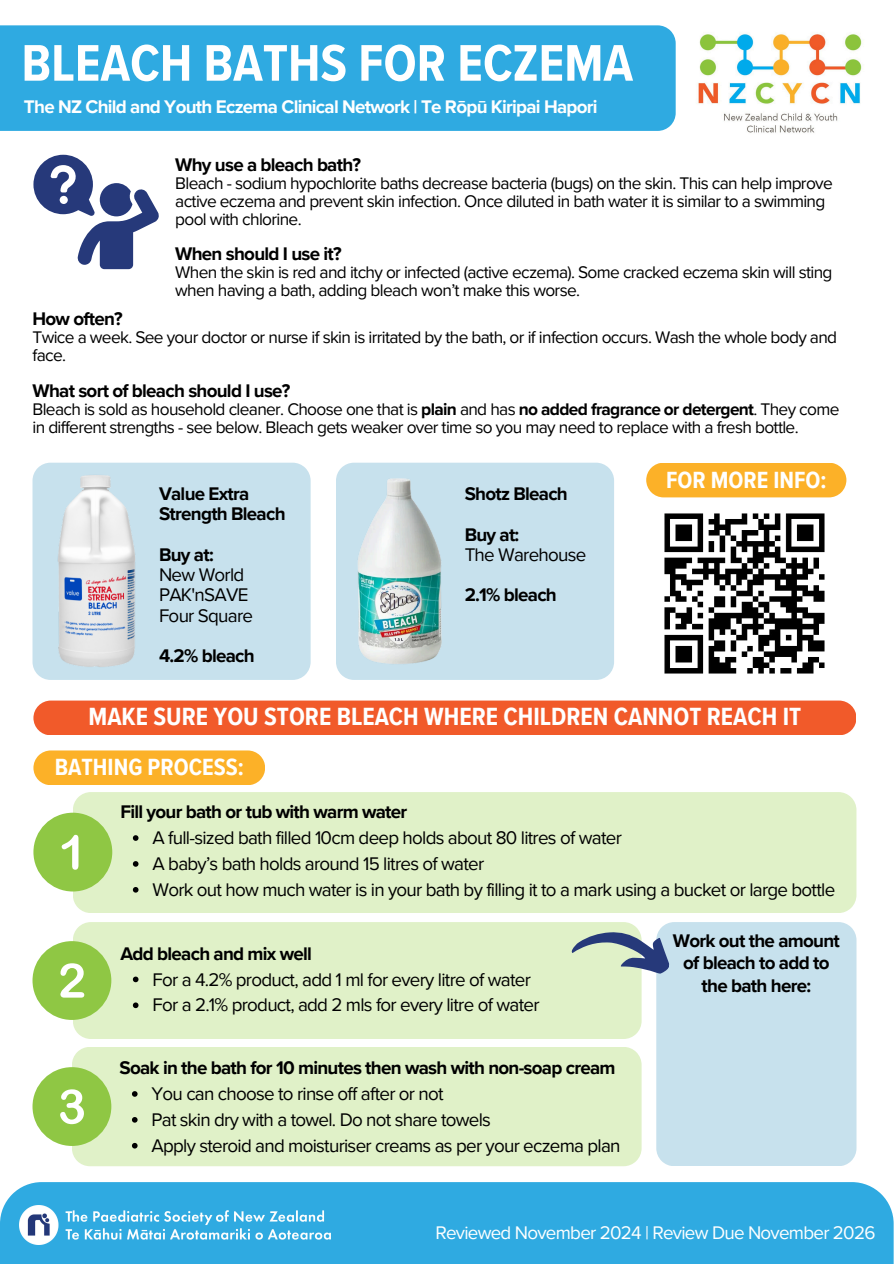
<style>
.page{position:relative;width:894px;height:1264px;background:#fff}
.page>*{position:absolute;margin:0;border:0;box-sizing:border-box;transform-origin:0 0}
.t1{font:700 53.4px "Proxima Nova Cond";color:#fff}
.t2{font:700 25.65px "Proxima Nova Cond";color:#fff}
.t3{font:700 24.15px "Proxima Nova Cond";color:#fff}
.t4{font:18.75px "Proxima Nova";letter-spacing:-.04em;color:#000}
.t5{font:700 18.75px/22.5px "Proxima Nova";letter-spacing:-.04em;color:#000}
.t6{font:700 18.75px "Proxima Nova";letter-spacing:-.04em;color:#fff}
.t7{font:18.75px "Proxima Nova";letter-spacing:-.04em;color:#fff}
.t8{font:17.25px/18px "Proxima Nova";letter-spacing:-.04em;color:#000}
.s1{font-weight:700}
</style>
<div class="page">
<img style="left:675px;top:34px;width:187px;height:99px">
<div style="left:0;top:25px;width:675px;height:106px;background:#2faae1"></div>
<div style="left:0;top:1182px;width:893px;height:81px;background:#2faae1"></div>
<div style="left:33px;top:700px;width:823px;height:35px;background:#f15a2a;border-radius:17px"></div>
<img style="left:20px;top:1205px;width:310px;height:39px">
<svg style="left:33px;top:155px;width:126px;height:114px"></svg>
<div style="left:33px;top:462px;width:250px;height:218px;background:#c7e1ed"></div>
<img style="left:32px;top:475px;width:160px;height:192px">
<div style="left:515px;top:462px;width:99px;height:218px;background:#c7e1ed"></div>
<div style="left:73px;top:792px;width:783px;height:121px;background:#e0f1c8"></div>
<div style="left:33px;top:812px;width:79px;height:79px;background:#8fc744;border-radius:50%"></div>
<svg style="left:62px;top:834px;width:16px;height:35px"></svg>
<div style="left:33px;top:750px;width:232px;height:35px;background:#fcb128"></div>
<div style="left:73px;top:922px;width:568px;height:116px;background:#e0f1c8"></div>
<div style="left:32px;top:941px;width:79px;height:78px;background:#8fc744;border-radius:50%"></div>
<svg style="left:60px;top:963px;width:24px;height:34px"></svg>
<div style="left:72px;top:1047px;width:569px;height:119px;background:#e0f1c8"></div>
<div style="left:32px;top:1067px;width:79px;height:78px;background:#8fc744;border-radius:50%"></div>
<svg style="left:60px;top:1089px;width:24px;height:35px"></svg>
<div style="left:656px;top:922px;width:200px;height:243px;background:#c7e1ed"></div>
<img style="left:660px;top:497px;width:172px;height:177px">
<div style="left:646px;top:463px;width:200px;height:34px;background:#fcb128"></div>
<svg style="left:570px;top:922px;width:103px;height:53px;background:#acbcba"></svg>
<img style="left:283px;top:462px;width:232px;height:218px">
<svg style="left:133px;top:976px;width:5px;height:6px"></svg>
<svg style="left:133px;top:1002px;width:5px;height:6px"></svg>
<svg style="left:133px;top:835px;width:5px;height:5px"></svg>
<svg style="left:133px;top:861px;width:5px;height:5px"></svg>
<svg style="left:133px;top:887px;width:5px;height:5px"></svg>
<svg style="left:132px;top:1091px;width:5px;height:5px"></svg>
<svg style="left:132px;top:1116px;width:5px;height:6px"></svg>
<svg style="left:132px;top:1142px;width:5px;height:6px"></svg>
<p class="t1" style="left:21px;top:32px;width:613px">BLEACH BATHS FOR ECZEMA</p>
<p class="t6" style="left:24px;top:96px;width:575px">The NZ Child and Youth Eczema Clinical Network | Te Rōpū Kiripai Hapori</p>
<p class="t5" style="left:175px;top:154px;width:187px">Why use a bleach bath?</p>
<h3 class="t8" style="left:175px;top:175px;width:658px">Bleach - sodium hypochlorite baths decrease bacteria (bugs) on the skin. This can help improve active eczema and prevent skin infection. Once diluted in bath water it is similar to a swimming pool with chlorine.</h3>
<h3 class="t5" style="left:175px;top:243px;width:168px">When should I use it?</h3>
<p class="t8" style="left:175px;top:263px;width:658px">When the skin is red and itchy or infected (active eczema). Some cracked eczema skin will sting when having a bath, adding bleach won’t make this worse.</p>
<h3 class="t5" style="left:32px;top:307px;width:92px">How often?</h3>
<p class="t8" style="left:32px;top:328px;width:806px">Twice a week. See your doctor or nurse if skin is irritated by the bath, or if infection occurs. Wash the whole body and face.</p>
<p class="t5" style="left:32px;top:380px;width:259px">What sort of bleach should I use?</p>
<p class="t8" style="left:32px;top:400px;width:808px">Bleach is sold as household cleaner. Choose one that is <span class="s1">plain</span> and has <span class="s1">no added fragrance or detergent</span>. They come in different strengths - see below. Bleach gets weaker over time so you may need to replace with a fresh bottle.</p>
<p class="t5" style="left:159px;top:484px;width:128px;line-height:20.2px">Value Extra<br>Strength Bleach</p>
<p class="t5" style="left:159px;top:544px;width:56px">Buy at:</p>
<h3 class="t4" style="left:159px;top:564px;width:87px">New World</h3>
<h3 class="t4" style="left:159px;top:584px;width:91px">PAK'nSAVE</h3>
<p class="t4" style="left:159px;top:604px;width:95px">Four Square</p>
<p class="t5" style="left:159px;top:645px;width:97px">4.2% bleach</p>
<h3 class="t5" style="left:464px;top:483px;width:105px">Shotz Bleach</h3>
<p class="t5" style="left:464px;top:523px;width:56px">Buy at:</p>
<p class="t4" style="left:464px;top:543px;width:123px">The Warehouse</p>
<p class="t5" style="left:464px;top:584px;width:94px">2.1% bleach</p>
<p class="t3" style="left:665px;top:466px;width:162px">FOR MORE INFO:</p>
<p class="t2" style="left:89px;top:701px;width:714px">MAKE SURE YOU STORE BLEACH WHERE CHILDREN CANNOT REACH IT</p>
<p class="t3" style="left:55px;top:752px;width:190px">BATHING PROCESS:</p>
<p class="t5" style="left:120px;top:801px;width:288px">Fill your bath or tub with warm water</p>
<p class="t4" style="left:152px;top:827px;width:471px">A full-sized bath filled 10cm deep holds about 80 litres of water</p>
<h3 class="t4" style="left:152px;top:852px;width:333px">A baby’s bath holds around 15 litres of water</h3>
<p class="t4" style="left:152px;top:878px;width:684px">Work out how much water is in your bath by filling it to a mark using a bucket or large bottle</p>
<p class="t5" style="left:120px;top:942px;width:193px">Add bleach and mix well</p>
<p class="t4" style="left:152px;top:968px;width:380px">For a 4.2% product, add 1 ml for every litre of water</p>
<p class="t4" style="left:152px;top:994px;width:388px">For a 2.1% product, add 2 mls for every litre of water</p>
<p class="t5" style="left:119px;top:1057px;width:497px">Soak in the bath for 10 minutes then wash with non-soap cream</p>
<p class="t4" style="left:151px;top:1082px;width:293px">You can choose to rinse off after or not</p>
<p class="t4" style="left:151px;top:1108px;width:341px">Pat skin dry with a towel. Do not share towels</p>
<h3 class="t4" style="left:151px;top:1134px;width:470px">Apply steroid and moisturiser creams as per your eczema plan</h3>
<p class="t5" style="left:672px;top:929px;width:168px;text-align:center">Work out the amount of bleach to add to the bath here:</p>
<p class="t7" style="left:435px;top:1221px;width:441px">Reviewed November 2024 | Review Due November 2026</p>
</div>
